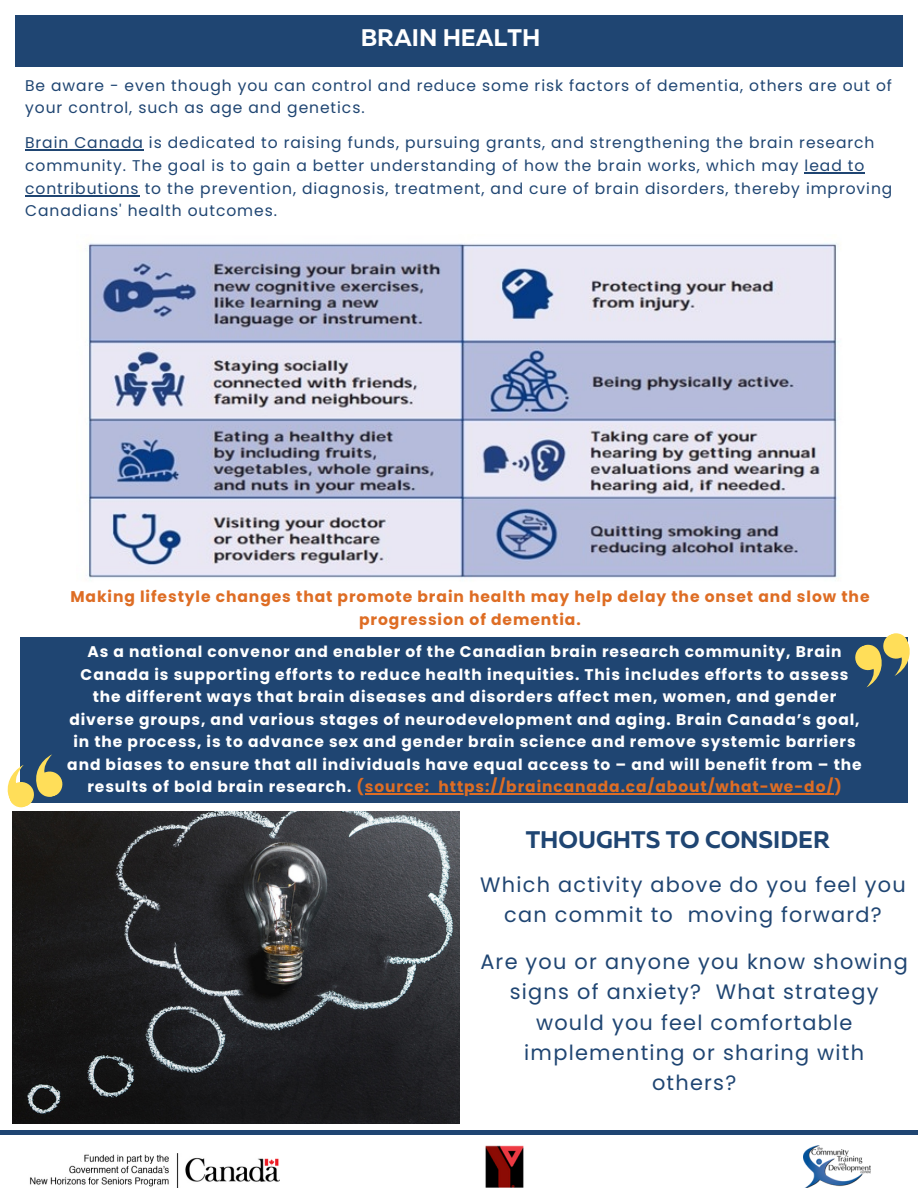
<style>
.page{position:relative;width:918px;height:1188px;background:#fff}
.page>*{position:absolute;margin:0;border:0;box-sizing:border-box;transform-origin:0 0}
.t1{font:700 24px "Muller";color:#1f4572}
.t2{font:700 24px "Muller";color:#fff}
.t3{font:20.85px/30.3px "Poppins";letter-spacing:.06em;color:#1f4572;text-align:center}
.t4{font:700 15.45px/22.5px "Poppins";letter-spacing:.06em;color:#fff;text-align:center}
.t5{font:15.45px/22.8px "Poppins";letter-spacing:.06em;color:#1f4572}
.t6{font:700 15.45px/22.5px "Poppins";letter-spacing:.06em;color:#de6d24;text-align:center}
.s1{color:#de6d24}
</style>
<div class="page">
<img style="left:804px;top:1146px;width:66px;height:42px">
<img style="left:485px;top:1145px;width:39px;height:43px">
<img style="left:30px;top:1154px;width:249px;height:34px">
<hr style="left:0;top:1131px;width:918px;height:4px;background:#1f4572">
<img style="left:13px;top:811px;width:446px;height:313px">
<div style="left:15px;top:16px;width:888px;height:51px;background:#1f4572"></div>
<img style="left:88px;top:243px;width:752px;height:337px">
<div style="left:21px;top:637px;width:887px;height:166px;background:#1f4572"></div>
<svg style="left:855px;top:633px;width:55px;height:55px"></svg>
<hr style="left:25px;top:149px;width:119px;height:2px;background:#1f4572">
<hr style="left:805px;top:172px;width:60px;height:2px;background:#1f4572">
<hr style="left:25px;top:195px;width:115px;height:1px;background:#1f4572">
<hr style="left:365px;top:793px;width:65px;height:1px;background:#de6d24">
<hr style="left:439px;top:793px;width:395px;height:1px;background:#de6d24">
<svg style="left:7px;top:754px;width:56px;height:54px"></svg>
<p class="t2" style="left:361px;top:28px;width:181px">BRAIN HEALTH</p>
<p class="t5" style="left:25px;top:74px;width:868px">Be aware - even though you can control and reduce some risk factors of dementia, others are out of your control, such as age and genetics.</p>
<p class="t5" style="left:25px;top:131px;width:869px">Brain Canada is dedicated to raising funds, pursuing grants, and strengthening the brain research community. The goal is to gain a better understanding of how the brain works, which may lead to contributions to the prevention, diagnosis, treatment, and cure of brain disorders, thereby improving Canadians' health outcomes.</p>
<p class="t6" style="left:70px;top:586px;width:801px">Making lifestyle changes that promote brain health may help delay the onset and slow the progression of dementia.</p>
<p class="t4" style="left:67px;top:641px;width:796px">As a national convenor and enabler of the Canadian brain research community, Brain Canada is supporting efforts to reduce health inequities. This includes efforts to assess the different ways that brain diseases and disorders affect men, women, and gender diverse groups, and various stages of neurodevelopment and aging. Brain Canada’s goal, in the process, is to advance sex and gender brain science and remove systemic barriers and biases to ensure that all individuals have equal access to – and will benefit from – the results of bold brain research. <span class="s1">(source: https://braincanada.ca/about/what-we-do/)</span></p>
<p class="t1" style="left:526px;top:830px;width:306px">THOUGHTS TO CONSIDER</p>
<p class="t3" style="left:480px;top:870px;width:427px">Which activity above do you feel you can commit to moving forward?</p>
<p class="t3" style="left:480px;top:946px;width:429px">Are you or anyone you know showing signs of anxiety? What strategy would you feel comfortable implementing or sharing with others?</p>
</div>
